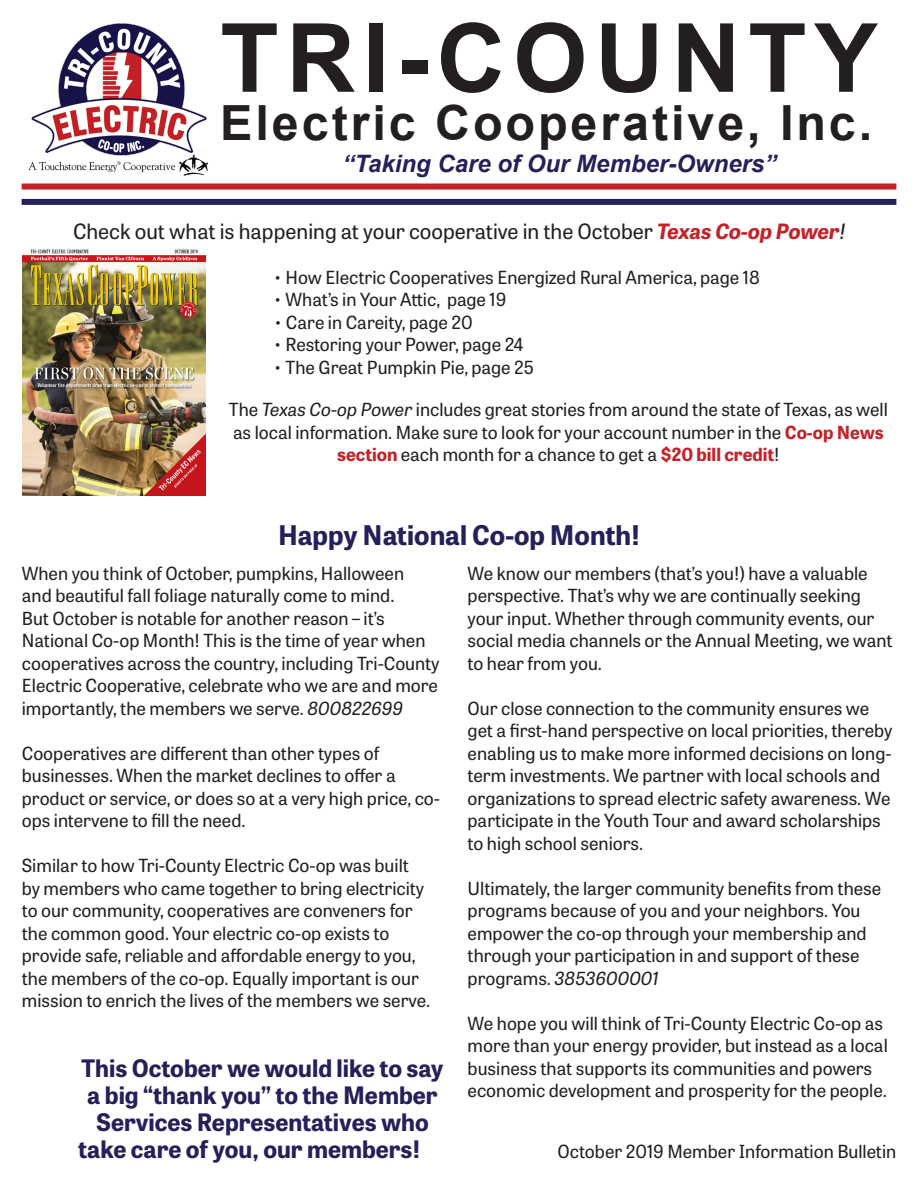
<style>
.page{position:relative;width:918px;height:1188px;background:#fff}
.page>*{position:absolute;margin:0;border:0;box-sizing:border-box;transform-origin:0 0}
.t1{font:700 95.55px "Arial";letter-spacing:.08em;color:#231f20}
.t2{font:700 48.45px "Arial";letter-spacing:.06em;color:#231f20}
.t3{font:700 27px "Tablet Gothic";color:#242059}
.t4{font:700 24px "Tablet Gothic";color:#242059}
.t5{font:italic 700 24px "Arial";color:#242059}
.t6{font:21px "Tablet Gothic";color:#231f20}
.t7{font:18px/22.5px "Tablet Gothic";color:#231f20}
.s1{font-weight:700;font-style:italic;color:#c32228}
.s2{font-style:italic}
.s3{font-weight:700;color:#c32228}
</style>
<div class="page">
<div style="left:22px;top:184px;width:874px;height:6px;background:#c32228"></div>
<div style="left:22px;top:199px;width:874px;height:6px;background:#242059"></div>
<img style="left:28px;top:23px;width:181px;height:153px">
<img style="left:22px;top:249px;width:183px;height:246px">
<p class="t1" style="left:220px;top:-9px;width:659px">TRI-COUNTY</p>
<p class="t2" style="left:220px;top:89px;width:654px">Electric Cooperative, Inc.</p>
<p class="t5" style="left:343px;top:148px;width:435px">“Taking Care of Our Member-Owners”</p>
<p class="t6" style="left:73px;top:217px;width:774px">Check out what is happening at your cooperative in the October <span class="s1">Texas Co-op Power</span><span class="s2">!</span></p>
<p class="t7" style="left:273px;top:265px;width:488px">• How Electric Cooperatives Energized Rural America, page 18</p>
<p class="t7" style="left:273px;top:288px;width:234px">• What’s in Your Attic, page 19</p>
<p class="t7" style="left:274px;top:310px;width:200px">• Care in Careity, page 20</p>
<p class="t7" style="left:273px;top:333px;width:252px">• Restoring your Power, page 24</p>
<p class="t7" style="left:273px;top:355px;width:262px">• The Great Pumpkin Pie, page 25</p>
<p class="t7" style="left:229px;top:398px;width:660px;text-align:center">The <span class="s2">Texas Co-op Power</span> includes great stories from around the state of Texas, as well as local information. Make sure to look for your account number in the <span class="s3">Co-op News section</span> each month for a chance to get a <span class="s3">$20 bill credit</span>!</p>
<p class="t3" style="left:278px;top:516px;width:364px">Happy National Co-op Month!</p>
<p class="t7" style="left:22px;top:561px;width:419px">When you think of October, pumpkins, Halloween<br>and beautiful fall foliage naturally come to mind.<br>But October is notable for another reason – it’s National Co-op Month! This is the time of year when cooperatives across the country, including Tri-County Electric Cooperative, celebrate who we are and more importantly, the members we serve. <span class="s2">800822699</span></p>
<p class="t7" style="left:22px;top:741px;width:420px">Cooperatives are different than other types of businesses. When the market declines to offer a product or service, or does so at a very high price, co&shy;ops intervene to fill the need.</p>
<p class="t7" style="left:22px;top:854px;width:410px">Similar to how Tri-County Electric Co-op was built by members who came together to bring electricity to our community, cooperatives are conveners for the common good. Your electric co-op exists to provide safe, reliable and affordable energy to you, the members of the co-op. Equally important is our mission to enrich the lives of the members we serve.</p>
<p class="t7" style="left:468px;top:561px;width:426px">We know our members (that’s you!) have a valuable perspective. That’s why we are continually seeking your input. Whether through community events, our social media channels or the Annual Meeting, we want to hear from you.</p>
<p class="t7" style="left:468px;top:696px;width:426px">Our close connection to the community ensures we get a first-hand perspective on local priorities, thereby enabling us to make more informed decisions on long&shy;term investments. We partner with local schools and organizations to spread electric safety awareness. We participate in the Youth Tour and award scholarships to high school seniors.</p>
<p class="t7" style="left:468px;top:876px;width:415px">Ultimately, the larger community benefits from these programs because of you and your neighbors. You empower the co-op through your membership and through your participation in and support of these programs. <span class="s2">3853600001</span></p>
<p class="t7" style="left:468px;top:1011px;width:422px">We hope you will think of Tri-County Electric Co-op as more than your energy provider, but instead as a local business that supports its communities and powers economic development and prosperity for the people.</p>
<p class="t4" style="left:82px;top:1051px;width:363px">This October we would like to say</p>
<p class="t4" style="left:87px;top:1078px;width:352px">a big “thank you” to the Member</p>
<p class="t4" style="left:96px;top:1105px;width:334px">Services Representatives who</p>
<p class="t4" style="left:78px;top:1132px;width:344px">take care of you, our members!</p>
<p class="t7" style="left:558px;top:1140px;width:340px">October 2019 Member Information Bulletin</p>
</div>
